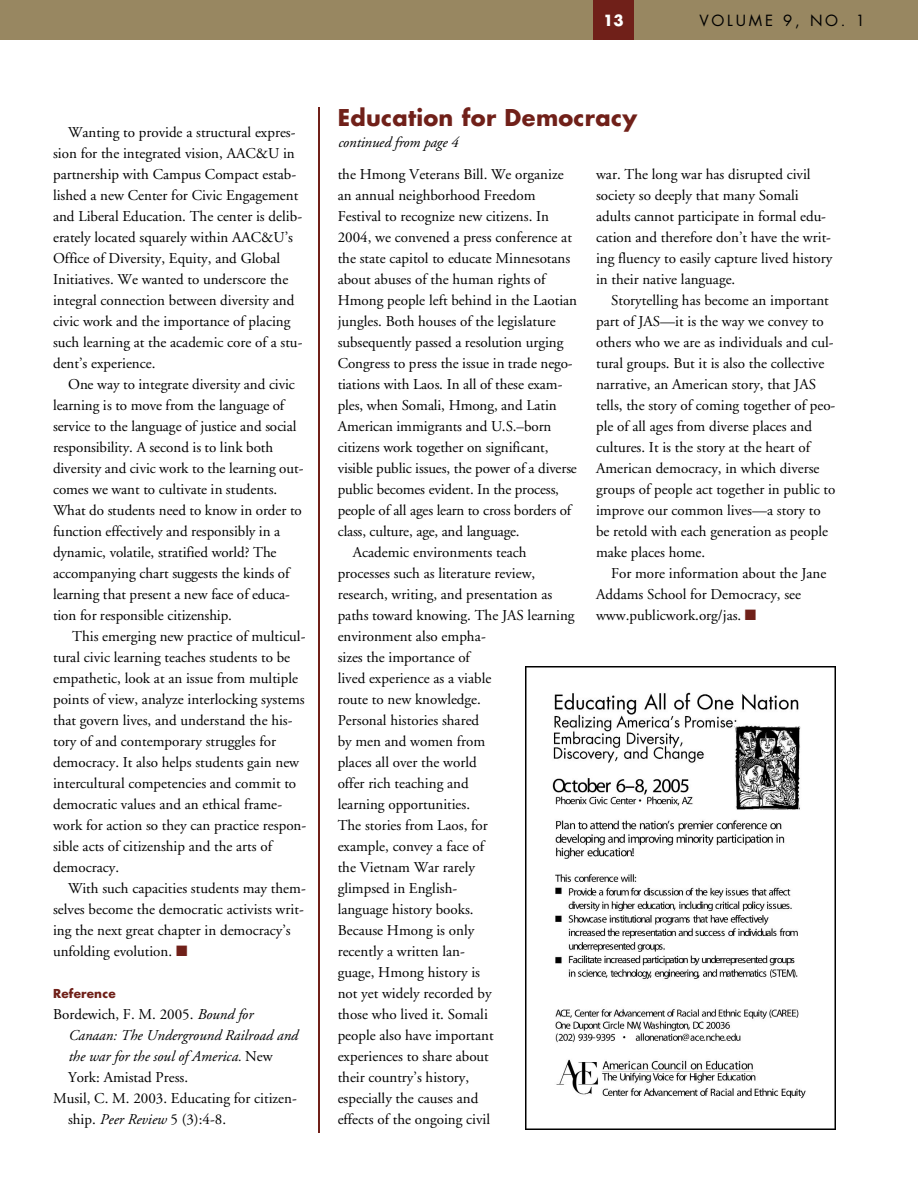
<style>
.page{position:relative;width:918px;height:1188px;background:#fff}
.page>*{position:absolute;margin:0;border:0;box-sizing:border-box;transform-origin:0 0}
.t1{font:700 22.5px "Futura";letter-spacing:.015em;color:#702019}
.t2{font:15px/21px "Adobe Garamond";color:#000}
.t3{font:italic 15px "Adobe Garamond";color:#000}
.t4{font:15px "Futura";letter-spacing:.185em;color:#000}
.t5{font:700 15px "Futura";color:#fff}
.t6{font:700 12px "Futura";color:#702019}
.s1{color:#702019}
.s2{font-style:italic}
.s3{font-style:normal}
</style>
<div class="page">
<div style="left:0;top:0;width:593px;height:40px;background:#988761"></div>
<div style="left:633px;top:0;width:285px;height:40px;background:#988761"></div>
<div style="left:593px;top:0;width:40px;height:40px;background:#702019"></div>
<hr style="left:318px;top:108px;width:2px;height:1025px;background:#702019">
<img style="left:525px;top:666px;width:311px;height:464px">
<p class="t2" style="left:53px;top:123px;width:251px;text-indent:15px">Wanting to provide a structural expres&shy;sion for the integrated vision, AAC&amp;U in partnership with Campus Compact estab&shy;lished a new Center for Civic Engagement and Liberal Education. The center is delib&shy;erately located squarely within AAC&amp;U’s Office of Diversity, Equity, and Global Initiatives. We wanted to underscore the integral connection between diversity and civic work and the importance of placing such learning at the academic core of a stu&shy;dent’s experience.</p>
<p class="t2" style="left:53px;top:375px;width:252px;text-indent:15px">One way to integrate diversity and civic learning is to move from the language of service to the language of justice and social responsibility. A second is to link both diversity and civic work to the learning out&shy;comes we want to cultivate in students.<br>What do students need to know in order to function effectively and responsibly in a dynamic, volatile, stratified world? The accompanying chart suggests the kinds of learning that present a new face of educa&shy;tion for responsible citizenship.</p>
<p class="t2" style="left:53px;top:627px;width:255px;text-indent:19px">This emerging new practice of multicul&shy;tural civic learning teaches students to be empathetic, look at an issue from multiple points of view, analyze interlocking systems that govern lives, and understand the his&shy;tory of and contemporary struggles for democracy. It also helps students gain new intercultural competencies and commit to democratic values and an ethical frame&shy;work for action so they can practice respon&shy;sible acts of citizenship and the arts of democracy.</p>
<p class="t2" style="left:53px;top:879px;width:254px;text-indent:15px">With such capacities students may them&shy;selves become the democratic activists writ&shy;ing the next great chapter in democracy’s unfolding evolution. <span class="s1">■</span></p>
<p class="t6" style="left:53px;top:988px;width:64px">R e f e r e n c e</p>
<p class="t2" style="left:53px;top:1005px;width:201px">Bordewich, F. M. 2005. <span class="s2">Bound for</span></p>
<p class="t3" style="left:68px;top:1029px;width:231px">Canaan: The Underground Railroad and</p>
<p class="t3" style="left:68px;top:1050px;width:206px">the war for the soul of America. <span class="s3">New</span></p>
<p class="t2" style="left:68px;top:1068px;width:122px">York: Amistad Press.</p>
<p class="t2" style="left:53px;top:1089px;width:245px">Musil, C. M. 2003. Educating for citizen-</p>
<p class="t2" style="left:68px;top:1110px;width:160px">ship. <span class="s2">Peer Review</span> 5 (3):4-8.</p>
<p class="t5" style="left:603px;top:13px;width:22px">13</p>
<p class="t4" style="left:700px;top:13px;width:167px">VOLUME 9, NO. 1</p>
<h1 class="t1" style="left:338px;top:107px;width:301px">Education for Democracy</h1>
<p class="t3" style="left:338px;top:136px;width:122px">continued from page 4</p>
<p class="t2" style="left:338px;top:165px;width:227px">the Hmong Veterans Bill. We organize</p>
<p class="t2" style="left:338px;top:186px;width:199px">an annual neighborhood Freedom</p>
<p class="t2" style="left:338px;top:207px;width:213px">Festival to recognize new citizens. In</p>
<p class="t2" style="left:338px;top:228px;width:236px">2004, we convened a press conference at</p>
<p class="t2" style="left:338px;top:249px;width:234px">the state capitol to educate Minnesotans</p>
<p class="t2" style="left:338px;top:270px;width:209px">about abuses of the human rights of</p>
<p class="t2" style="left:338px;top:291px;width:241px">Hmong people left behind in the Laotian</p>
<p class="t2" style="left:338px;top:312px;width:219px">jungles. Both houses of the legislature</p>
<p class="t2" style="left:338px;top:333px;width:227px">subsequently passed a resolution urging</p>
<p class="t2" style="left:338px;top:354px;width:237px">Congress to press the issue in trade nego-</p>
<p class="t2" style="left:338px;top:375px;width:226px">tiations with Laos. In all of these exam-</p>
<p class="t2" style="left:338px;top:396px;width:221px">ples, when Somali, Hmong, and Latin</p>
<p class="t2" style="left:338px;top:417px;width:215px">American immigrants and U.S.–born</p>
<p class="t2" style="left:338px;top:438px;width:212px">citizens work together on significant,</p>
<p class="t2" style="left:338px;top:459px;width:241px">visible public issues, the power of a diverse</p>
<p class="t2" style="left:338px;top:480px;width:223px">public becomes evident. In the process,</p>
<p class="t2" style="left:338px;top:501px;width:235px">people of all ages learn to cross borders of</p>
<p class="t2" style="left:338px;top:522px;width:183px">class, culture, age, and language.</p>
<p class="t2" style="left:353px;top:543px;width:175px">Academic environments teach</p>
<p class="t2" style="left:338px;top:564px;width:199px">processes such as literature review,</p>
<p class="t2" style="left:338px;top:585px;width:216px">research, writing, and presentation as</p>
<p class="t2" style="left:338px;top:606px;width:238px">paths toward knowing. The JAS learning</p>
<p class="t2" style="left:338px;top:627px;width:150px">environment also empha-</p>
<p class="t2" style="left:338px;top:648px;width:134px">sizes the importance of</p>
<p class="t2" style="left:338px;top:669px;width:155px">lived experience as a viable</p>
<p class="t2" style="left:338px;top:690px;width:145px">route to new knowledge.</p>
<p class="t2" style="left:338px;top:711px;width:143px">Personal histories shared</p>
<p class="t2" style="left:338px;top:732px;width:149px">by men and women from</p>
<p class="t2" style="left:338px;top:753px;width:141px">places all over the world</p>
<p class="t2" style="left:338px;top:774px;width:133px">offer rich teaching and</p>
<p class="t2" style="left:338px;top:795px;width:134px">learning opportunities.</p>
<p class="t2" style="left:338px;top:816px;width:152px">The stories from Laos, for</p>
<p class="t2" style="left:338px;top:837px;width:148px">example, convey a face of</p>
<p class="t2" style="left:338px;top:858px;width:139px">the Vietnam War rarely</p>
<p class="t2" style="left:338px;top:879px;width:121px">glimpsed in English-</p>
<p class="t2" style="left:338px;top:900px;width:137px">language history books.</p>
<p class="t2" style="left:338px;top:921px;width:138px">Because Hmong is only</p>
<p class="t2" style="left:338px;top:942px;width:129px">recently a written lan-</p>
<p class="t2" style="left:338px;top:963px;width:144px">guage, Hmong history is</p>
<p class="t2" style="left:338px;top:984px;width:155px">not yet widely recorded by</p>
<p class="t2" style="left:338px;top:1005px;width:152px">those who lived it. Somali</p>
<p class="t2" style="left:338px;top:1026px;width:158px">people also have important</p>
<p class="t2" style="left:338px;top:1047px;width:153px">experiences to share about</p>
<p class="t2" style="left:338px;top:1068px;width:133px">their country’s history,</p>
<p class="t2" style="left:338px;top:1089px;width:142px">especially the causes and</p>
<p class="t2" style="left:338px;top:1110px;width:154px">effects of the ongoing civil</p>
<p class="t2" style="left:596px;top:165px;width:238px">war. The long war has disrupted civil society so deeply that many Somali adults cannot participate in formal edu&shy;cation and therefore don’t have the writ&shy;ing fluency to easily capture lived history in their native language.</p>
<p class="t2" style="left:596px;top:291px;width:241px;text-indent:15px">Storytelling has become an important part of JAS—it is the way we convey to others who we are as individuals and cul&shy;tural groups. But it is also the collective narrative, an American story, that JAS tells, the story of coming together of peo&shy;ple of all ages from diverse places and cultures. It is the story at the heart of American democracy, in which diverse groups of people act together in public to improve our common lives—a story to be retold with each generation as people make places home.</p>
<p class="t2" style="left:596px;top:564px;width:232px;text-indent:15px">For more information about the Jane<br>Addams School for Democracy, see www.publicwork.org/jas. <span class="s1">■</span></p>
</div>
